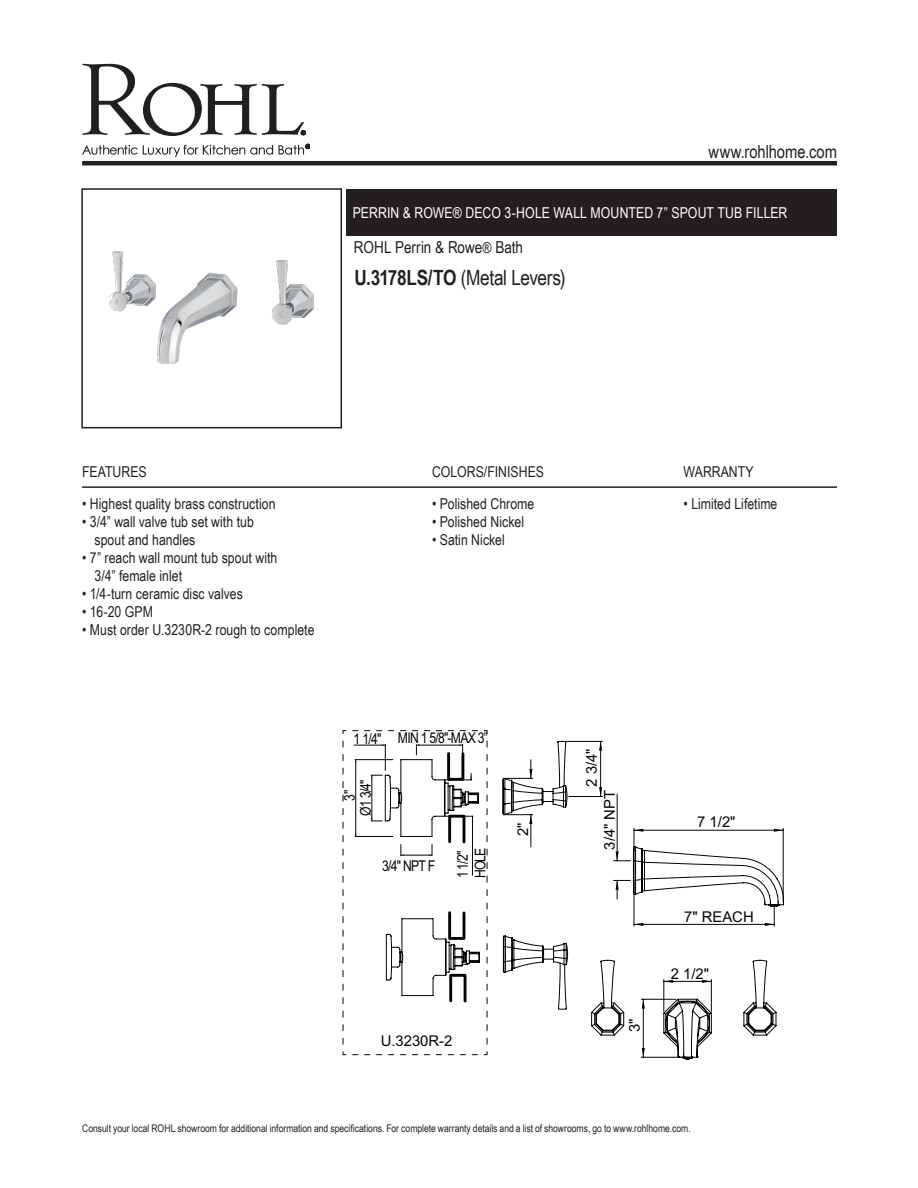
<style>
.page{position:relative;width:918px;height:1188px;background:#fff}
.page>*{position:absolute;margin:0;border:0;box-sizing:border-box;transform-origin:0 0}
.Product_Info_Nest{font:21px "Arial Narrow";letter-spacing:-.015em;color:#231f20}
.t1{font:18px "Arial Narrow";letter-spacing:-.005em;color:#231f20}
.t2{font:16.5px "Arial Narrow";letter-spacing:-.005em;color:#231f20}
.Product_Info_Nest-2{font:15px "Arial Narrow";color:#231f20}
.Product_Title_Bar{font:15px "Arial Narrow";letter-spacing:.005em;color:#fff}
.Suggested_Retail_Pri{font:15px "Arial Narrow";letter-spacing:.005em;color:#231f20}
.t3{font:14.85px/17.9px "Arial Narrow";letter-spacing:-.05em;color:#040503}
.t4{font:14.85px "Arial";color:#040503}
.t5{font:10.5px "Arial Narrow";color:#231f20}
.s1{font-size:15px}
.s2{font-weight:700}
</style>
<div class="page">
<svg style="left:82px;top:64px;width:224px;height:72px"></svg>
<svg style="left:82px;top:145px;width:191px;height:12px"></svg>
<svg style="left:279px;top:144px;width:31px;height:11px"></svg>
<hr style="left:82px;top:161px;width:755px;height:4px;background:#231f20">
<hr style="left:82px;top:486px;width:755px;height:2px;background:#231f20">
<div style="left:346px;top:189px;width:491px;height:46px;background:#231f20"></div>
<img style="left:110px;top:252px;width:204px;height:112px">
<div style="left:81px;top:188px;width:261px;height:240px;border:2px solid #231f20"></div>
<svg style="left:342px;top:730px;width:442px;height:329px"></svg>
<p class="t1" style="left:709px;top:138px;width:130px">www.rohlhome.com</p>
<p class="Product_Title_Bar" style="left:353px;top:201px;width:436px">PERRIN &amp; ROWE® DECO 3-HOLE WALL MOUNTED 7” SPOUT TUB FILLER</p>
<p class="t2" style="left:354px;top:235px;width:171px">ROHL Perrin &amp; Rowe<span class="s1">®</span> Bath</p>
<p class="Product_Info_Nest" style="left:354px;top:262px;width:213px"><span class="s2">U.3178LS/TO</span> (Metal Levers)</p>
<p class="Product_Info_Nest-2" style="left:82px;top:461px;width:66px">FEATURES</p>
<p class="Product_Info_Nest-2" style="left:82px;top:492px;width:195px">• Highest quality brass construction</p>
<p class="Product_Info_Nest-2" style="left:82px;top:510px;width:173px">• 3/4” wall valve tub set with tub</p>
<p class="Product_Info_Nest-2" style="left:95px;top:528px;width:102px">spout and handles</p>
<p class="Product_Info_Nest-2" style="left:82px;top:546px;width:197px">• 7” reach wall mount tub spout with</p>
<p class="Product_Info_Nest-2" style="left:95px;top:564px;width:89px">3/4” female inlet</p>
<p class="Product_Info_Nest-2" style="left:82px;top:582px;width:162px">• 1/4-turn ceramic disc valves</p>
<p class="Product_Info_Nest-2" style="left:82px;top:600px;width:72px">• 16-20 GPM</p>
<p class="Product_Info_Nest-2" style="left:82px;top:618px;width:234px">• Must order U.3230R-2 rough to complete</p>
<p class="Product_Info_Nest-2" style="left:432px;top:461px;width:114px">COLORS/FINISHES</p>
<p class="Suggested_Retail_Pri" style="left:432px;top:492px;width:104px">• Polished Chrome</p>
<p class="Suggested_Retail_Pri" style="left:432px;top:510px;width:94px">• Polished Nickel</p>
<p class="Suggested_Retail_Pri" style="left:432px;top:528px;width:74px">• Satin Nickel</p>
<p class="t3" style="left:354px;top:728px;width:136px">1 1/4" MIN 1 5/8"-MAX 3”</p>
<p class="t3" style="left:356px;top:816px;width:38px;rotate:-90deg">Ø1 3/4"</p>
<p class="t3" style="left:340px;top:801px;width:12px;rotate:-90deg">3"</p>
<p class="t3" style="left:382px;top:856px;width:54px">3/4" NPT F</p>
<p class="t3" style="left:453px;top:878px;width:32px;rotate:-90deg">1 1/2"<br>HOLE</p>
<p class="t4" style="left:513px;top:836px;width:15px;rotate:-90deg">2"</p>
<p class="t4" style="left:381px;top:1031px;width:73px">U.3230R-2</p>
<p class="Product_Info_Nest-2" style="left:684px;top:461px;width:71px">WARRANTY</p>
<p class="Product_Info_Nest-2" style="left:684px;top:492px;width:95px">• Limited Lifetime</p>
<p class="t4" style="left:582px;top:787px;width:40px;rotate:-90deg">2 3/4"</p>
<p class="t4" style="left:600px;top:850px;width:61px;rotate:-90deg">3/4" NPT</p>
<p class="t4" style="left:625px;top:1032px;width:15px;rotate:-90deg">3"</p>
<p class="t4" style="left:697px;top:812px;width:40px">7 1/2"</p>
<p class="t4" style="left:684px;top:907px;width:71px">7" REACH</p>
<p class="t4" style="left:671px;top:964px;width:40px">2 1/2"</p>
<p class="t5" style="left:82px;top:1121px;width:610px">Consult your local ROHL showroom for additional information and specifications. For complete warranty details and a list of showrooms, go to www.rohlhome.com.</p>
</div>
